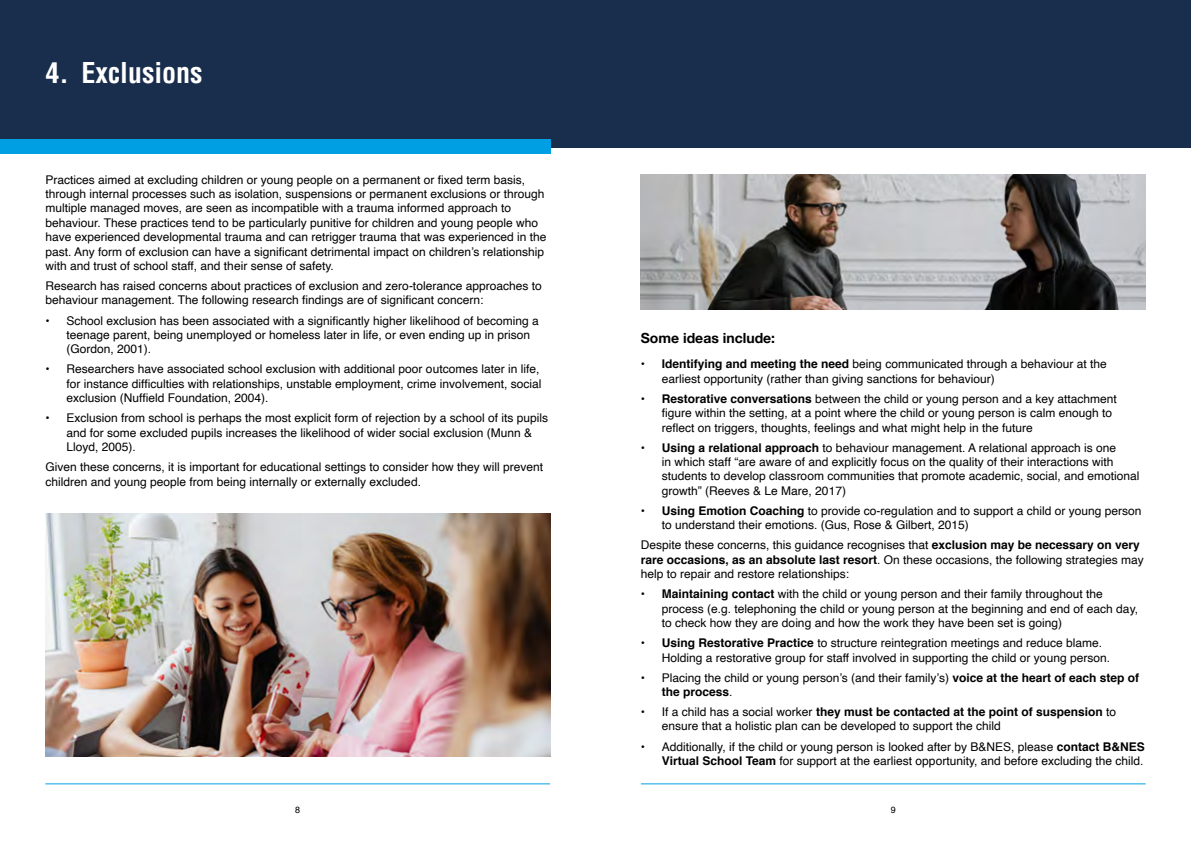
<style>
.page{position:relative;width:1191px;height:842px;background:#fff}
.page>*{position:absolute;margin:0;border:0;box-sizing:border-box;transform-origin:0 0}
.Section_header{font:700 condensed 28px "Helvetica LT Std";color:#fff}
.Subheader{font:700 14px "Helvetica Neue";color:#000}
.Body{font:12px/14.4px "Helvetica";color:#000}
.t1{font:9px "Helvetica";color:#000}
.s1{font-weight:700}
</style>
<div class="page">
<hr style="left:45px;top:783px;width:505px;height:1px;background:#009fe3">
<hr style="left:641px;top:783px;width:504px;height:1px;background:#009fe3">
<div style="left:0;top:0;width:1191px;height:147px;background:#192d4c"></div>
<div style="left:0;top:139px;width:550px;height:15px;background:#009fe3"></div>
<img style="left:45px;top:513px;width:505px;height:244px">
<img style="left:641px;top:175px;width:504px;height:134px">
<p class="Section_header" style="left:45px;top:55px;width:159px">4. Exclusions</p>
<p class="Body" style="left:45px;top:172px;width:502px">Practices aimed at excluding children or young people on a permanent or fixed term basis, through internal processes such as isolation, suspensions or permanent exclusions or through multiple managed moves, are seen as incompatible with a trauma informed approach to behaviour. These practices tend to be particularly punitive for children and young people who have experienced developmental trauma and can retrigger trauma that was experienced in the past. Any form of exclusion can have a significant detrimental impact on children’s relationship with and trust of school staff, and their sense of safety.</p>
<p class="Body" style="left:45px;top:279px;width:498px">Research has raised concerns about practices of exclusion and zero-tolerance approaches to behaviour management. The following research findings are of significant concern:</p>
<p class="Body" style="left:66px;top:313px;width:474px;text-indent:-21px">• School exclusion has been associated with a significantly higher likelihood of becoming a teenage parent, being unemployed or homeless later in life, or even ending up in prison (Gordon, 2001).</p>
<p class="Body" style="left:66px;top:362px;width:476px;text-indent:-21px">• Researchers have associated school exclusion with additional poor outcomes later in life, for instance difficulties with relationships, unstable employment, crime involvement, social exclusion (Nuffield Foundation, 2004).</p>
<p class="Body" style="left:66px;top:411px;width:483px;text-indent:-21px">• Exclusion from school is perhaps the most explicit form of rejection by a school of its pupils and for some excluded pupils increases the likelihood of wider social exclusion (Munn &amp;<br>Lloyd, 2005).</p>
<p class="Body" style="left:45px;top:460px;width:499px">Given these concerns, it is important for educational settings to consider how they will prevent children and young people from being internally or externally excluded.</p>
<p class="Subheader" style="left:641px;top:326px;width:136px">Some ideas include:</p>
<p class="Body" style="left:662px;top:357px;width:446px;text-indent:-21px">• <span class="s1">Identifying and meeting the need</span> being communicated through a behaviour at the earliest opportunity (rather than giving sanctions for behaviour)</p>
<p class="Body" style="left:662px;top:392px;width:456px;text-indent:-21px">• <span class="s1">Restorative conversations</span> between the child or young person and a key attachment figure within the setting, at a point where the child or young person is calm enough to reflect on triggers, thoughts, feelings and what might help in the future</p>
<p class="Body" style="left:662px;top:441px;width:479px;text-indent:-21px">• <span class="s1">Using a relational approach</span> to behaviour management. A relational approach is one<br>in which staff “are aware of and explicitly focus on the quality of their interactions with students to develop classroom communities that promote academic, social, and emotional growth” (Reeves &amp; Le Mare, 2017)</p>
<p class="Body" style="left:662px;top:504px;width:481px;text-indent:-21px">• <span class="s1">Using Emotion Coaching</span> to provide co-regulation and to support a child or young person to understand their emotions. (Gus, Rose &amp; Gilbert, 2015)</p>
<p class="Body" style="left:641px;top:538px;width:504px">Despite these concerns, this guidance recognises that <span class="s1">exclusion may be necessary on very rare occasions, as an absolute last resort</span>. On these occasions, the following strategies may help to repair and restore relationships:</p>
<p class="Body" style="left:662px;top:587px;width:478px;text-indent:-21px">• <span class="s1">Maintaining contact</span> with the child or young person and their family throughout the process (e.g. telephoning the child or young person at the beginning and end of each day, to check how they are doing and how the work they have been set is going)</p>
<p class="Body" style="left:662px;top:636px;width:450px;text-indent:-21px">• <span class="s1">Using Restorative Practice</span> to structure reintegration meetings and reduce blame.<br>Holding a restorative group for staff involved in supporting the child or young person.</p>
<p class="Body" style="left:662px;top:670px;width:479px;text-indent:-21px">• Placing the child or young person’s (and their family’s) <span class="s1">voice at the heart of each step of the process</span>.</p>
<p class="Body" style="left:662px;top:705px;width:456px;text-indent:-21px">• If a child has a social worker <span class="s1">they must be contacted at the point of suspension</span> to ensure that a holistic plan can be developed to support the child</p>
<p class="Body" style="left:641px;top:739px;width:505px;text-align:right">• Additionally, if the child or young person is looked after by B&amp;NES, please <span class="s1">contact B&amp;NES<br>Virtual School Team</span> for support at the earliest opportunity, and before excluding the child.</p>
<p class="t1" style="left:295px;top:802px;width:7px">8</p>
<p class="t1" style="left:890px;top:802px;width:7px">9</p>
</div>
